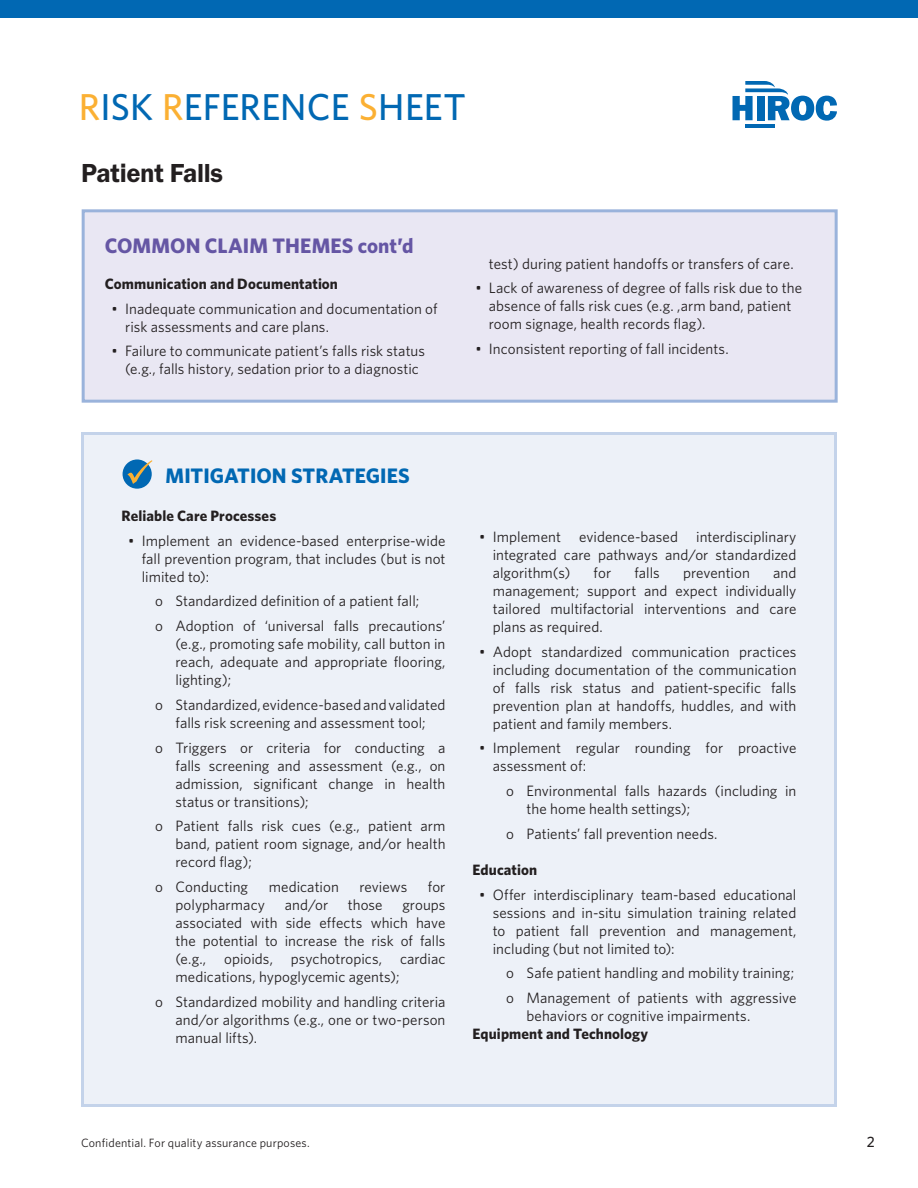
<style>
.page{position:relative;width:918px;height:1188px;background:#fff}
.page>*{position:absolute;margin:0;border:0;box-sizing:border-box;transform-origin:0 0}
.t1{font:500 37.5px "Whitney";letter-spacing:.005em;color:#0168b3}
.t2{font:600 27px "Franklin Got ITC";letter-spacing:-.015em;color:#231f20}
.t3{font:700 21px "Whitney";color:#6556a4}
.t4{font:700 21px "Whitney";color:#0168b3}
.t5{font:15px/18px "Whitney";letter-spacing:.005em;color:#231f20;text-align:justify}
.bulleted_lists__PRIM{font:700 15px "Whitney";letter-spacing:.005em;color:#231f20}
.t6{font:500 15px "Whitney";color:#231f20}
.t7{font:12px "Whitney";letter-spacing:.015em;color:#231f20}
.s1{color:#fbb033}
</style>
<div class="page">
<hr style="left:745px;top:124px;width:30px;height:4px;background:#0168b3">
<svg style="left:733px;top:81px;width:104px;height:40px"></svg>
<div style="left:0;top:0;width:918px;height:17px;background:#0168b3"></div>
<div style="left:81px;top:432px;width:756px;height:675px;background:#edf1f8;border:3px solid #9ab3db"></div>
<div style="left:123px;top:459px;width:29px;height:30px;background:#0168b3;border-radius:50%"></div>
<svg style="left:127px;top:460px;width:25px;height:24px"></svg>
<div style="left:83px;top:211px;width:753px;height:190px;background:#e9e7f3"></div>
<div style="left:82px;top:209px;width:756px;height:194px;border:3px solid #9ab3db"></div>
<h1 class="t1" style="left:79px;top:84px;width:389px"><span class="s1">R</span>ISK <span class="s1">R</span>EFERENCE <span class="s1">S</span>HEET</h1>
<p class="t2" style="left:81px;top:158px;width:144px">Patient Falls</p>
<p class="t3" style="left:105px;top:233px;width:310px">COMMON CLAIM THEMES cont’d</p>
<p class="bulleted_lists__PRIM" style="left:105px;top:275px;width:235px">Communication and Documentation</p>
<p class="t5" style="left:125px;top:299px;width:314px;text-indent:-14px">• Inadequate communication and documentation of risk assessments and care plans.</p>
<p class="t5" style="left:112px;top:342px;width:315px;text-align:center">• Failure to communicate patient’s falls risk status (e.g., falls history, sedation prior to a diagnostic</p>
<p class="t5" style="left:489px;top:254px;width:306px">test) during patient handoffs or transfers of care.</p>
<p class="t5" style="left:489px;top:279px;width:315px;text-align:left;text-indent:-14px">• Lack of awareness of degree of falls risk due to the absence of falls risk cues (e.g. ,arm band, patient room signage, health records flag).</p>
<p class="t5" style="left:475px;top:340px;width:255px">• Inconsistent reporting of fall incidents.</p>
<p class="t4" style="left:166px;top:463px;width:246px">MITIGATION STRATEGIES</p>
<p class="bulleted_lists__PRIM" style="left:122px;top:507px;width:156px">Reliable Care Processes</p>
<p class="t5" style="left:142px;top:531px;width:305px;text-indent:-14px">• Implement an evidence-based enterprise-wide fall prevention program, that includes (but is not limited to):</p>
<p class="t5" style="left:155px;top:592px;width:265px">o Standardized definition of a patient fall;</p>
<p class="t5" style="left:176px;top:617px;width:271px;text-indent:-20px">o Adoption of ‘universal falls precautions’ (e.g., promoting safe mobility, call button in reach, adequate and appropriate flooring, lighting);</p>
<p class="t5" style="left:155px;top:695px;width:292px;text-align:center">o Standardized, evidence-based and validated falls risk screening and assessment tool;</p>
<p class="t5" style="left:176px;top:738px;width:271px;text-indent:-20px">o Triggers or criteria for conducting a falls screening and assessment (e.g., on admission, significant change in health status or transitions);</p>
<p class="t5" style="left:176px;top:817px;width:272px;text-indent:-20px">o Patient falls risk cues (e.g., patient arm band, patient room signage, and/or health record flag);</p>
<p class="t5" style="left:155px;top:878px;width:94px">o Conducting</p>
<p class="t5" style="left:269px;top:878px;width:72px">medication</p>
<p class="t5" style="left:360px;top:878px;width:49px">reviews</p>
<p class="t5" style="left:428px;top:878px;width:19px">for</p>
<p class="t5" style="left:176px;top:896px;width:91px">polypharmacy</p>
<p class="t5" style="left:285px;top:896px;width:45px">and/or</p>
<p class="t5" style="left:348px;top:896px;width:36px">those</p>
<p class="t5" style="left:176px;top:896px;width:272px;text-indent:227px">groups associated with side effects which have the potential to increase the risk of falls (e.g., opioids, psychotropics, cardiac medications, hypoglycemic agents);</p>
<p class="t5" style="left:176px;top:992px;width:271px;text-indent:-20px">o Standardized mobility and handling criteria and/or algorithms (e.g., one or two-person manual lifts).</p>
<p class="t5" style="left:493px;top:527px;width:305px;text-indent:-14px">• Implement evidence-based interdisciplinary integrated care pathways and/or standardized algorithm(s)</p>
<p class="t5" style="left:493px;top:563px;width:305px;text-indent:280px">and management; support and expect individually tailored multifactorial interventions and care plans as required.</p>
<p class="t5" style="left:493px;top:642px;width:305px;text-indent:-14px">• Adopt standardized communication practices including documentation of the communication of falls risk status and patient-specific falls prevention plan at handoffs, huddles, and with patient and family members.</p>
<p class="t5" style="left:493px;top:739px;width:305px;text-indent:-14px">• Implement regular rounding for proactive assessment of:</p>
<p class="t5" style="left:526px;top:781px;width:271px;text-indent:-20px">o Environmental falls hazards (including in the home health settings);</p>
<p class="t5" style="left:506px;top:824px;width:213px">o Patients’ fall prevention needs.</p>
<p class="bulleted_lists__PRIM" style="left:472px;top:860px;width:66px">Education</p>
<p class="t5" style="left:493px;top:885px;width:305px;text-indent:-14px">• Offer interdisciplinary team-based educational sessions and in-situ simulation training related to patient fall prevention and management, including (but not limited to):</p>
<p class="t5" style="left:506px;top:964px;width:289px">o Safe patient handling and mobility training;</p>
<p class="t5" style="left:526px;top:988px;width:271px;text-indent:-20px">o Management of patients with aggressive behaviors or cognitive impairments.</p>
<p class="bulleted_lists__PRIM" style="left:472px;top:1025px;width:177px">Equipment and Technology</p>
<p class="t5" style="left:594px;top:563px;width:19px">for</p>
<p class="t5" style="left:634px;top:563px;width:27px">falls</p>
<p class="t5" style="left:683px;top:563px;width:68px">prevention</p>
<p class="t7" style="left:81px;top:1136px;width:230px">Confidential. For quality assurance purposes.</p>
<p class="t6" style="left:867px;top:1133px;width:10px">2</p>
</div>
